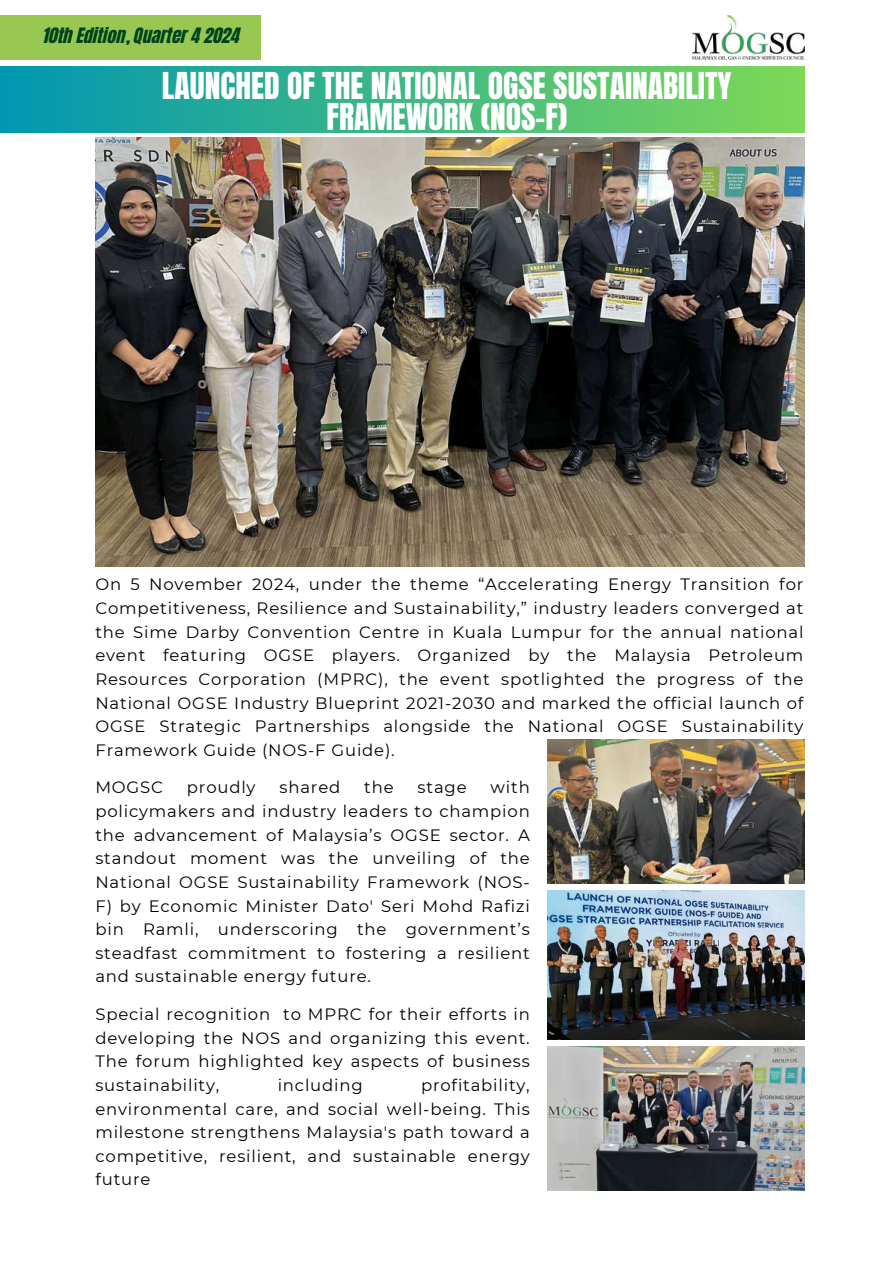
<style>
.page{position:relative;width:894px;height:1264px;background:#fff}
.page>*{position:absolute;margin:0;border:0;box-sizing:border-box;transform-origin:0 0}
.t1{font:31.5px/31.5px "Anton";color:#fff;text-align:center}
.t2{font:18px "CA Generated";color:#00431d}
.t3{font:16.5px/23.7px "Montserrat";letter-spacing:.05em;color:#000;text-align:justify}
</style>
<div class="page">
<div style="left:0;top:15px;width:261px;height:45px;background:#98c851"></div>
<img style="left:692px;top:15px;width:112px;height:44px">
<div style="left:0;top:66px;width:804px;height:66px;background:linear-gradient(to right,#0097b2,#7dd858)"></div>
<img style="left:95px;top:138px;width:709px;height:428px">
<img style="left:547px;top:1046px;width:257px;height:144px">
<img style="left:547px;top:739px;width:257px;height:144px">
<img style="left:547px;top:890px;width:257px;height:149px">
<p class="t2" style="left:43px;top:22px;width:198px">10th Edition, Quarter 4 2024</p>
<h1 class="t1" style="left:162px;top:70px;width:571px">LAUNCHED OF THE NATIONAL OGSE SUSTAINABILITY<br>FRAMEWORK (NOS-F)</h1>
<p class="t3" style="left:95px;top:572px;width:709px">On 5 November 2024, under the theme “Accelerating Energy Transition for Competitiveness, Resilience and Sustainability,” industry leaders converged at the Sime Darby Convention Centre in Kuala Lumpur for the annual national event featuring OGSE players. Organized by the Malaysia Petroleum Resources Corporation (MPRC), the event spotlighted the progress of the National OGSE Industry Blueprint 2021-2030 and marked the official launch of OGSE Strategic Partnerships alongside the National OGSE Sustainability Framework Guide (NOS-F Guide).</p>
<p class="t3" style="left:95px;top:775px;width:69px">MOGSC</p>
<p class="t3" style="left:187px;top:775px;width:70px">proudly</p>
<p class="t3" style="left:279px;top:775px;width:62px">shared</p>
<p class="t3" style="left:364px;top:775px;width:31px">the</p>
<p class="t3" style="left:417px;top:775px;width:50px">stage</p>
<p class="t3" style="left:95px;top:775px;width:436px;text-indent:395px">with policymakers and industry leaders to champion the advancement of Malaysia’s OGSE sector. A standout moment was the unveiling of the National OGSE Sustainability Framework (NOS-F) by Economic Minister Dato' Seri Mohd Rafizi bin Ramli, underscoring the government’s steadfast commitment to fostering a resilient and sustainable energy future.</p>
<p class="t3" style="left:95px;top:1002px;width:436px">Special recognition to MPRC for their efforts in developing the NOS and organizing this event.<br>The forum highlighted key aspects of business sustainability,</p>
<p class="t3" style="left:95px;top:1073px;width:436px;text-indent:325px">profitability, environmental care, and social well-being. This milestone strengthens Malaysia's path toward a competitive, resilient, and sustainable energy future</p>
<p class="t3" style="left:277px;top:1073px;width:86px">including</p>
</div>
